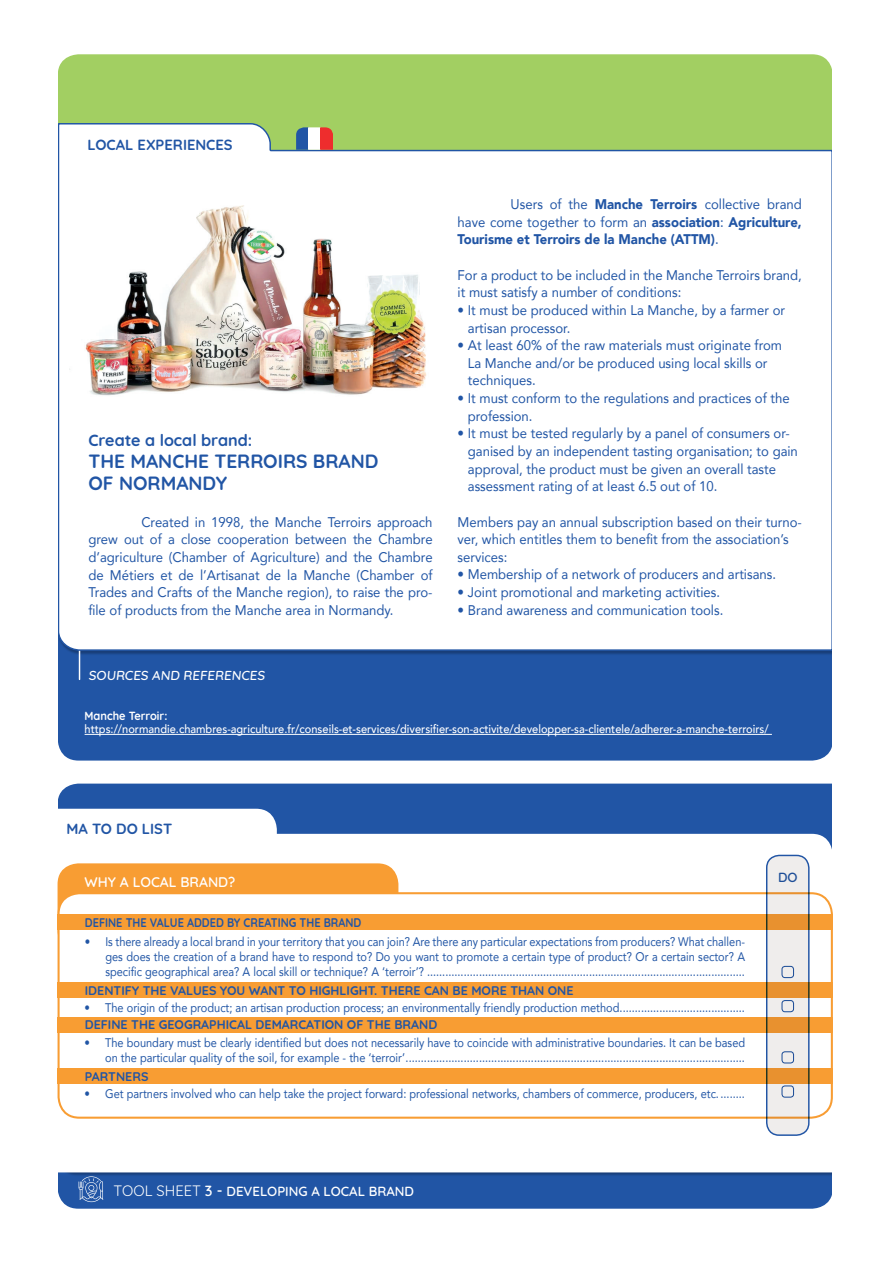
<style>
.page{position:relative;width:893px;height:1263px;background:#fff}
.page>*{position:absolute;margin:0;border:0;box-sizing:border-box;transform-origin:0 0}
.t1{font:700 19.05px/22px "Quicksand";color:#2155a5}
.t2{font:700 16.2px "Quicksand";color:#2155a5}
.t3{font:700 14.7px "Quicksand";color:#2155a5}
.t4{font:500 14.7px "Quicksand";color:#2155a5}
.t5{font:13.95px/17.7px "Avenir";color:#2155a5;scale:.94 1}
.t6{font:900 13.95px/17.7px "Avenir";color:#2155a5;text-align:justify;scale:.94 1}
.t7{font:600 13.95px "Quicksand";color:#fff}
.t8{font:600 13.2px "Quicksand";color:#fff}
.t9{font:500 13.2px "Quicksand";color:#fff}
.t10{font:600 13.2px "Quicksand";color:#2155a5}
.t11{font:12.45px/15px "Avenir";color:#2155a5;text-align:justify;scale:.88 1}
.t12{font:700 12.45px "Quicksand";color:#2155a5}
.t13{font:700 12.45px "Quicksand";color:#2155a5;scale:.88 1}
.t14{font:500 11.7px/13.2px "Avenir";color:#fff;scale:.94 1}
.s1{font-weight:400}
.s2{font-family:"Quicksand";font-weight:700}
.s3{font-weight:400;font-size:14.7px}
.s4{font-size:14.7px}
</style>
<div class="page">
<div style="left:58px;top:54px;width:774px;height:68px;background:#a2cf62"></div>
<div style="left:58px;top:655px;width:774px;height:105px;background:#2155a5"></div>
<hr style="left:85px;top:734px;width:687px;height:1px;background:#fff">
<hr style="left:79px;top:631px;width:1px;height:48px;background:#fff">
<svg style="left:58px;top:122px;width:774px;height:529px"></svg>
<img style="left:69px;top:177px;width:375px;height:239px">
<div style="left:296px;top:127px;width:12px;height:23px;background:#2155a5"></div>
<div style="left:308px;top:127px;width:13px;height:23px;background:#fff"></div>
<div style="left:321px;top:127px;width:12px;height:23px;background:#ee2d2d"></div>
<div style="left:58px;top:1176px;width:774px;height:33px;background:#2155a5"></div>
<svg style="left:79px;top:1176px;width:24px;height:26px"></svg>
<div style="left:58px;top:784px;width:774px;height:50px;background:#2155a5"></div>
<svg style="left:57px;top:809px;width:341px;height:143px"></svg>
<div style="left:59px;top:893px;width:773px;height:225px;background:#fff;border-radius:21px"></div>
<div style="left:58px;top:892px;width:775px;height:227px;border:2px solid #f89d33;border-radius:21px"></div>
<div style="left:58px;top:914px;width:775px;height:16px;background:#f89d33"></div>
<div style="left:58px;top:982px;width:775px;height:16px;background:#f89d33"></div>
<div style="left:58px;top:1016px;width:775px;height:16px;background:#f89d33"></div>
<div style="left:58px;top:1068px;width:775px;height:16px;background:#f89d33"></div>
<svg style="left:767px;top:855px;width:42px;height:280px;fill:#efedec"></svg>
<div style="left:766px;top:855px;width:44px;height:281px;border:1px solid #2155a5;border-radius:13px"></div>
<p class="t4" style="left:86px;top:133px;width:146px">EXPÉRIENC LOCALE</p>
<p class="t3" style="left:87px;top:133px;width:147px">LOCAL EXPERIENCES</p>
<p class="t2" style="left:88px;top:427px;width:165px">Create a local brand:</p>
<p class="t1" style="left:88px;top:448px;width:292px">THE MANCHE TERROIRS BRAND<br>OF NORMANDY</p>
<p class="t5" style="left:88px;top:512px;width:368px;text-align:justify;text-indent:53px">Created in 1998, the Manche Terroirs approach grew out of a close cooperation between the Chambre d’agriculture (Chamber of Agriculture) and the Chambre de Métiers et de l’Artisanat de la Manche (Chamber of Trades and Crafts of the Manche region), to raise the pro&shy;file of products from the Manche area in Normandy.</p>
<p class="t9" style="left:89px;top:664px;width:180px">SOURCES AND REFERENCES</p>
<p class="t6" style="left:458px;top:195px;width:368px;text-indent:53px"><span class="s1">Users of the</span> Manche Terroirs <span class="s1">collective brand have come together to form an</span> association<span class="s1">:</span> Agriculture, Tourisme et Terroirs de la Manche (ATTM)<span class="s1">.</span></p>
<p class="t5" style="left:458px;top:265px;width:368px">For a product to be included in the Manche Terroirs brand, it must satisfy a number of conditions:</p>
<p class="t5" style="left:468px;top:301px;width:339px;text-indent:-10px">• It must be produced within La Manche, by a farmer or artisan processor.</p>
<p class="t5" style="left:468px;top:336px;width:336px;text-indent:-10px">• At least 60% of the raw materials must originate from<br>La Manche and/or be produced using local skills or techniques.</p>
<p class="t5" style="left:468px;top:389px;width:344px;text-indent:-10px">• It must conform to the regulations and practices of the profession.</p>
<p class="t5" style="left:468px;top:424px;width:353px;text-indent:-10px">• It must be tested regularly by a panel of consumers or&shy;ganised by an independent tasting organisation; to gain approval, the product must be given an overall taste assessment rating of at least 6.5 out of 10.</p>
<p class="t5" style="left:458px;top:512px;width:368px">Members pay an annual subscription based on their turno&shy;ver, which entitles them to benefit from the association’s services:</p>
<p class="t5" style="left:458px;top:565px;width:340px">• Membership of a network of producers and artisans.</p>
<p class="t5" style="left:458px;top:583px;width:281px">• Joint promotional and marketing activities.</p>
<p class="t5" style="left:458px;top:601px;width:284px">• Brand awareness and communication tools.</p>
<p class="t14" style="left:85px;top:709px;width:729px"><span class="s2">Manche Terroir: </span>https://normandie.chambres-agriculture.fr/conseils-et-services/diversifier-son-activite/developper-sa-clientele/adherer-a-manche-terroirs/</p>
<p class="t3" style="left:66px;top:817px;width:107px">MA TO DO LIST</p>
<p class="t7" style="left:85px;top:872px;width:152px">WHY A LOCAL BRAND?</p>
<p class="t13" style="left:85px;top:912px;width:316px">DEFINE THE VALUE ADDED BY CREATING THE BRAND</p>
<p class="t11" style="left:105px;top:934px;width:728px;text-indent:-21px">• Is there already a local brand in your territory that you can join? Are there any particular expectations from producers? What challen&shy;ges does the creation of a brand have to respond to? Do you want to promote a certain type of product? Or a certain sector? A specific geographical area? A local skill or technique? A ‘terroir’? ........................................................................................................</p>
<p class="t12" style="left:85px;top:980px;width:490px">IDENTIFY THE VALUES YOU WANT TO HIGHLIGHT. THERE CAN BE MORE THAN ONE</p>
<p class="t11" style="left:85px;top:999px;width:752px;line-height:17.1px">• The origin of the product; an artisan production process; an environmentally friendly production method .........................................<br><span class="s2">DEFINE THE GEOGRAPHICAL DEMARCATION OF THE BRAND</span></p>
<p class="t11" style="left:85px;top:1034px;width:752px;text-align:right">• The boundary must be clearly identified but does not necessarily have to coincide with administrative boundaries. It can be based on the particular quality of the soil, for example - the ‘terroir’ ...............................................................................................................</p>
<p class="t12" style="left:85px;top:1066px;width:65px">PARTNERS</p>
<p class="t11" style="left:85px;top:1085px;width:752px">• Get partners involved who can help take the project forward: professional networks, chambers of commerce, producers, etc. ........</p>
<p class="t10" style="left:778px;top:867px;width:21px">DO</p>
<p class="t8" style="left:114px;top:1181px;width:302px"><span class="s3">TOOL SHEET</span> <span class="s4">3 -</span> DEVELOPING A LOCAL BRAND</p>
</div>
